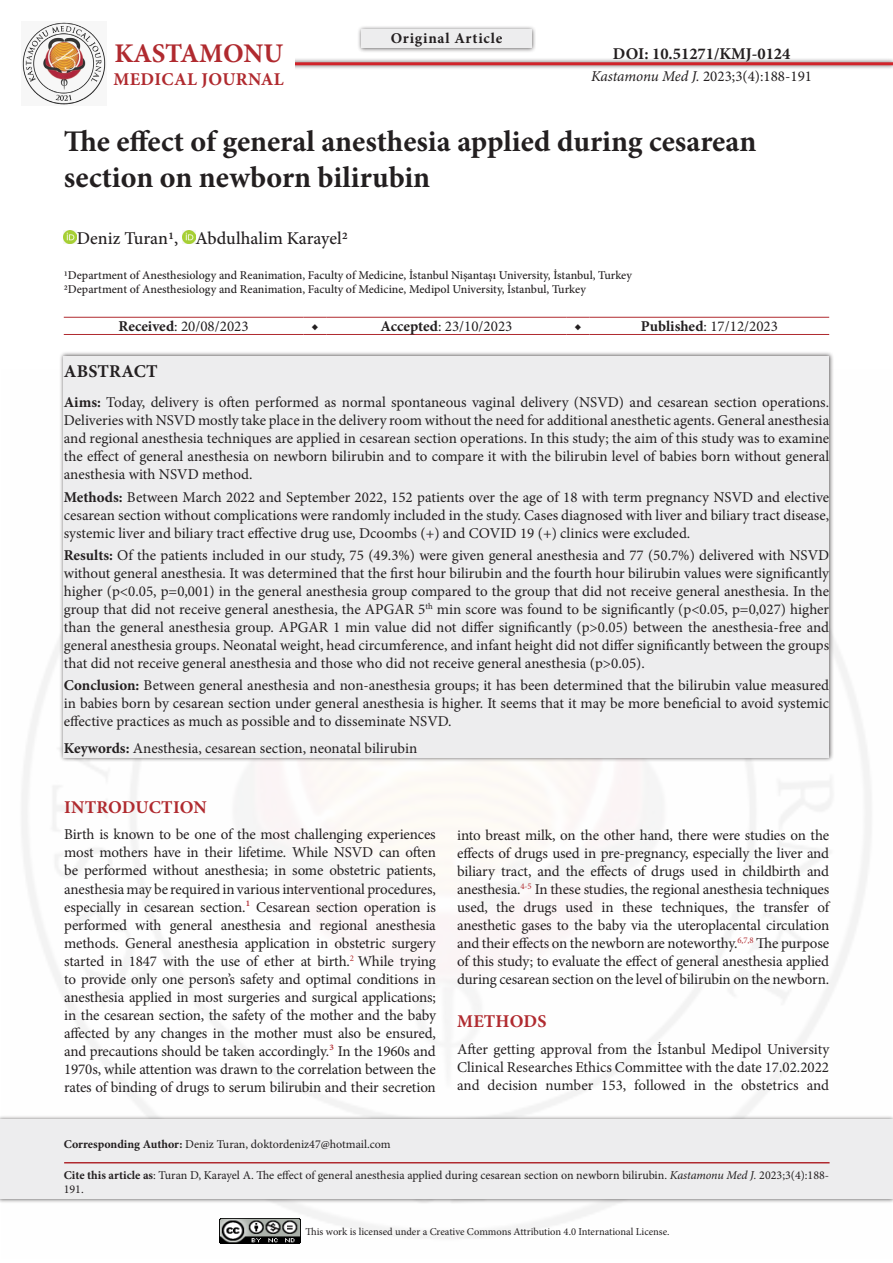
<style>
.page{position:relative;width:893px;height:1263px;background:#fff}
.page>*{position:absolute;margin:0;border:0;box-sizing:border-box;transform-origin:0 0}
.Ana_Başlık{font:700 30px/36px "Minion Pro";color:#231f20}
.t1{font:700 27px "Minion Pro";letter-spacing:-.01em;color:#b02a2f}
._1__BAŞLIK{font:700 18px "Minion Pro";letter-spacing:.01em;color:#b02a2f}
.Yazarlar{font:500 18px "Minion Pro";color:#231f20}
.Abstract_Başlık{font:700 18px "Minion Pro";letter-spacing:.01em;color:#231f20}
.Yan_Başlık{font:700 16.5px "Minion Pro";color:#231f20}
.Abstract{font:15px/18px "Minion Pro";color:#231f20;text-align:justify}
.Ana_metin{font:15px/18px "Minion Pro";letter-spacing:-.01em;color:#231f20;text-align:justify}
.Table-Figure{font:15px "Minion Pro";color:#231f20}
.Abstract_Keywords{font:15px "Minion Pro";color:#231f20}
.Yan_Başlık-2{font:15px "Minion Pro";color:#231f20}
.Table-Figure-2{font:700 15px "Minion Pro";letter-spacing:.05em;color:#231f20}
.Cite_this{font:12px/14.4px "Minion Pro";color:#231f20}
.Kurumlar{font:500 12px "Minion Pro";color:#231f20}
.t2{font:10.5px "Minion Pro";letter-spacing:-.005em;color:#231f20}
.s1{font-style:italic}
.s2{font-weight:700}
.s3{color:#b02a2f}
</style>
<div class="page">
<div style="left:357px;top:25px;width:179px;height:28px;background:#231f20;opacity:.75"></div>
<div style="left:361px;top:30px;width:170px;height:18px;background:#ededee"></div>
<img style="left:22px;top:641px;width:849px;height:603px">
<img style="left:219px;top:1218px;width:81px;height:26px">
<div style="left:250px;top:58px;width:643px;height:12px;background:#231f20;opacity:.75"></div>
<hr style="left:255px;top:62px;width:638px;height:3px;background:#d1232a">
<div style="left:103px;top:42px;width:191px;height:43px;background:#fff"></div>
<img style="left:22px;top:22px;width:84px;height:83px">
<svg style="left:64px;top:231px;width:13px;height:13px"></svg>
<img style="left:182px;top:231px;width:14px;height:13px">
<hr style="left:64px;top:317px;width:239px;height:1px;background:#b02a2f">
<svg style="left:303px;top:317px;width:24px;height:1px"></svg>
<hr style="left:327px;top:317px;width:239px;height:1px;background:#b02a2f">
<svg style="left:566px;top:317px;width:24px;height:1px"></svg>
<hr style="left:590px;top:317px;width:239px;height:1px;background:#b02a2f">
<hr style="left:64px;top:334px;width:239px;height:1px;background:#b02a2f">
<svg style="left:303px;top:334px;width:24px;height:1px"></svg>
<hr style="left:327px;top:334px;width:239px;height:1px;background:#b02a2f">
<svg style="left:566px;top:334px;width:24px;height:1px"></svg>
<hr style="left:590px;top:334px;width:239px;height:1px;background:#b02a2f">
<div style="left:59px;top:351px;width:775px;height:411px;background:#231f20;opacity:.75"></div>
<div style="left:64px;top:356px;width:765px;height:401px;background:#ededee"></div>
<div style="left:0;top:1115px;width:893px;height:88px;background:#231f20;opacity:.75"></div>
<div style="left:0;top:1120px;width:893px;height:79px;background:#ededee"></div>
<hr style="left:64px;top:1162px;width:766px;height:1px;background:#b02a2f">
<h2 class="t1" style="left:114px;top:34px;width:170px">KASTAMONU</h2>
<p class="_1__BAŞLIK" style="left:113px;top:67px;width:172px">MEDICAL JOURNAL</p>
<p class="Table-Figure-2" style="left:391px;top:28px;width:113px">Original Article</p>
<p class="Yan_Başlık" style="left:613px;top:42px;width:179px">DOI: 10.51271/KMJ-0124</p>
<p class="Yan_Başlık-2" style="left:591px;top:67px;width:222px"><span class="s1">Kastamonu Med J.</span> 2023;3(4):188-191</p>
<p class="Ana_Başlık" style="left:64px;top:123px;width:694px">The effect of general anesthesia applied during cesarean section on newborn bilirubin</p>
<p class="Yazarlar" style="left:77px;top:226px;width:272px">Deniz Turan1, Abdulhalim Karayel2</p>
<p class="Kurumlar" style="left:64px;top:267px;width:570px">1Department of Anesthesiology and Reanimation, Faculty of Medicine, İstanbul Nişantaşı University, İstanbul, Turkey</p>
<p class="Kurumlar" style="left:64px;top:281px;width:524px">2Department of Anesthesiology and Reanimation, Faculty of Medicine, Medipol University, İstanbul, Turkey</p>
<p class="Table-Figure" style="left:119px;top:316px;width:132px"><span class="s2">Received</span>: 20/08/2023</p>
<p class="Table-Figure-2" style="left:311px;top:316px;width:9px">◆</p>
<p class="Table-Figure" style="left:381px;top:316px;width:133px"><span class="s2">Accepted</span>: 23/10/2023</p>
<p class="Table-Figure-2" style="left:574px;top:316px;width:9px">◆</p>
<p class="Table-Figure" style="left:641px;top:316px;width:139px"><span class="s2">Published</span>: 17/12/2023</p>
<p class="Abstract_Başlık" style="left:64px;top:358px;width:95px">ABSTRACT</p>
<p class="Abstract" style="left:64px;top:394px;width:767px"><span class="s2">Aims:</span> Today, delivery is often performed as normal spontaneous vaginal delivery (NSVD) and cesarean section operations.<br>Deliveries with NSVD mostly take place in the delivery room without the need for additional anesthetic agents. General anesthesia and regional anesthesia techniques are applied in cesarean section operations. In this study; the aim of this study was to examine the effect of general anesthesia on newborn bilirubin and to compare it with the bilirubin level of babies born without general anesthesia with NSVD method.</p>
<p class="Abstract" style="left:64px;top:488px;width:767px"><span class="s2">Methods:</span> Between March 2022 and September 2022, 152 patients over the age of 18 with term pregnancy NSVD and elective cesarean section without complications were randomly included in the study. Cases diagnosed with liver and biliary tract disease, systemic liver and biliary tract effective drug use, Dcoombs (+) and COVID 19 (+) clinics were excluded.</p>
<p class="Abstract" style="left:64px;top:546px;width:767px"><span class="s2">Results:</span> Of the patients included in our study, 75 (49.3%) were given general anesthesia and 77 (50.7%) delivered with NSVD without general anesthesia. It was determined that the first hour bilirubin and the fourth hour bilirubin values were significantly higher (p&lt;0.05, p=0,001) in the general anesthesia group compared to the group that did not receive general anesthesia. In the group that did not receive general anesthesia, the APGAR 5<sup>th</sup> min score was found to be significantly (p&lt;0.05, p=0,027) higher than the general anesthesia group. APGAR 1 min value did not differ significantly (p&gt;0.05) between the anesthesia-free and general anesthesia groups. Neonatal weight, head circumference, and infant height did not differ significantly between the groups that did not receive general anesthesia and those who did not receive general anesthesia (p&gt;0.05).</p>
<p class="Abstract" style="left:64px;top:676px;width:767px"><span class="s2">Conclusion:</span> Between general anesthesia and non-anesthesia groups; it has been determined that the bilirubin value measured in babies born by cesarean section under general anesthesia is higher. It seems that it may be more beneficial to avoid systemic effective practices as much as possible and to disseminate NSVD.</p>
<p class="Abstract_Keywords" style="left:64px;top:738px;width:355px"><span class="s2">Keywords:</span> Anesthesia, cesarean section, neonatal bilirubin</p>
<p class="_1__BAŞLIK" style="left:64px;top:794px;width:144px">INTRODUCTION</p>
<p class="Ana_metin" style="left:64px;top:826px;width:373px">Birth is known to be one of the most challenging experiences most mothers have in their lifetime. While NSVD can often be performed without anesthesia; in some obstetric patients, anesthesia may be required in various interventional procedures, especially in cesarean section.<span class="s3">1</span> Cesarean section operation is performed with general anesthesia and regional anesthesia methods. General anesthesia application in obstetric surgery started in 1847 with the use of ether at birth.<sup>2</sup> While trying to provide only one person’s safety and optimal conditions in anesthesia applied in most surgeries and surgical applications; in the cesarean section, the safety of the mother and the baby affected by any changes in the mother must also be ensured, and precautions should be taken accordingly.<span class="s3">3</span> In the 1960s and 1970s, while attention was drawn to the correlation between the rates of binding of drugs to serum bilirubin and their secretion</p>
<p class="Cite_this" style="left:64px;top:1137px;width:328px"><span class="s2">Corresponding Author:</span> Deniz Turan, doktordeniz47@hotmail.com</p>
<p class="Ana_metin" style="left:457px;top:826px;width:374px">into breast milk, on the other hand, there were studies on the effects of drugs used in pre-pregnancy, especially the liver and biliary tract, and the effects of drugs used in childbirth and anesthesia.<sup>4-5</sup> In these studies, the regional anesthesia techniques used, the drugs used in these techniques, the transfer of anesthetic gases to the baby via the uteroplacental circulation and their effects on the newborn are noteworthy.<sup>6,7,8</sup> The purpose of this study; to evaluate the effect of general anesthesia applied during cesarean section on the level of bilirubin on the newborn.</p>
<p class="_1__BAŞLIK" style="left:457px;top:1008px;width:91px">METHODS</p>
<p class="Ana_metin" style="left:457px;top:1040px;width:374px">After getting approval from the İstanbul Medipol University Clinical Researches Ethics Committee with the date 17.02.2022 and decision number 153, followed in the obstetrics and</p>
<p class="Cite_this" style="left:64px;top:1167px;width:767px"><span class="s2">Cite this article as</span>: Turan D, Karayel A. The effect of general anesthesia applied during cesarean section on newborn bilirubin. <span class="s1">Kastamonu Med J.</span> 2023;3(4):188-<br>191.</p>
<p class="t2" style="left:306px;top:1224px;width:366px">This work is licensed under a Creative Commons Attribution 4.0 International License.</p>
</div>
